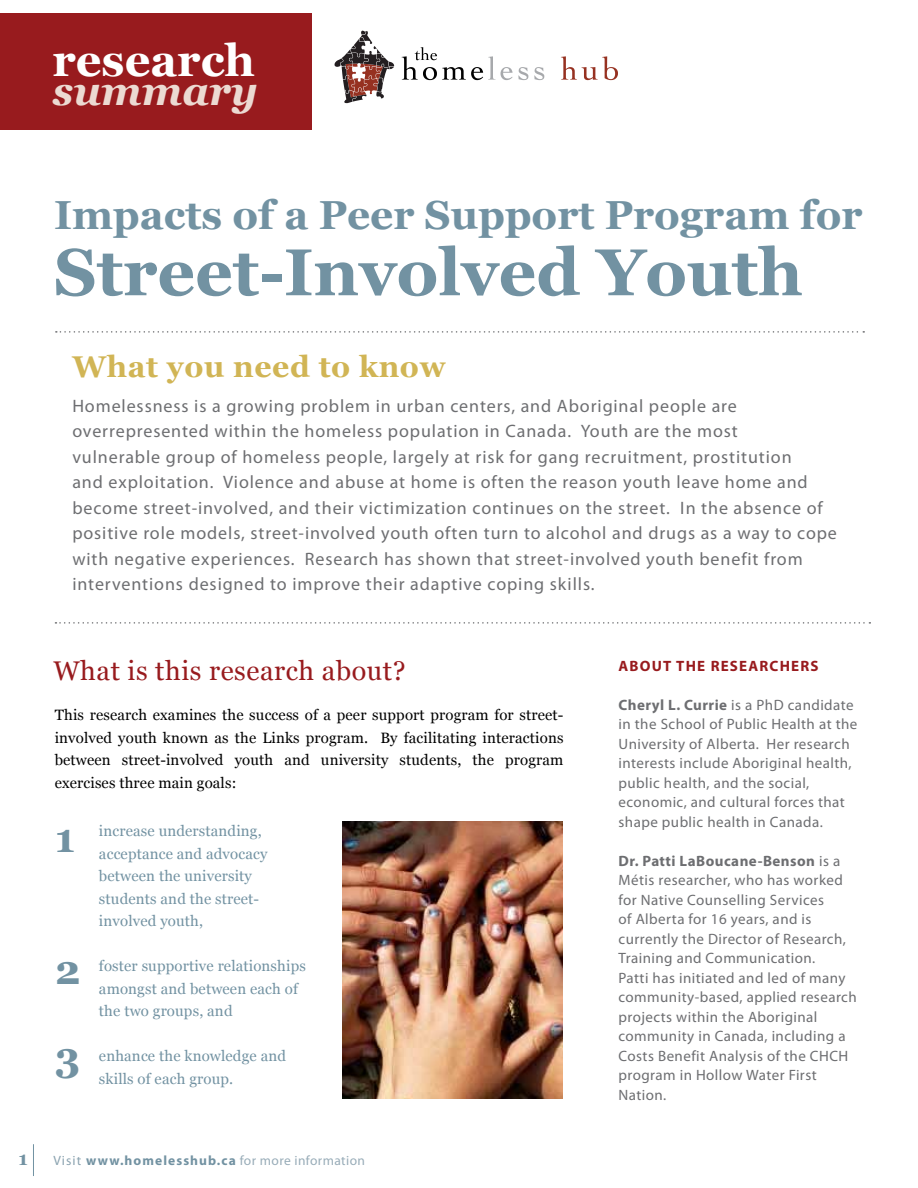
<style>
.page{position:relative;width:918px;height:1188px;background:#fff}
.page>*{position:absolute;margin:0;border:0;box-sizing:border-box;transform-origin:0 0}
.t1{font:700 66px "Georgia";color:#7292a2}
.t2{font:700 45px "Georgia";color:#fff}
.t3{font:700 40.5px/87px "Georgia";color:#7292a2}
.t4{font:italic 700 40.5px "Georgia";color:#ecdad2}
.t5{font:700 30px "Georgia";letter-spacing:.02em;color:#d1b555}
.t6{font:27px "Georgia";color:#981b1e}
.t7{font:700 19.05px "Georgia";color:#7292a2}
.t8{font:18px/25.5px "Myriad Pro";letter-spacing:.05em;color:#6d6e71}
.t9{font:15px/19.5px "Myriad Pro";letter-spacing:.03em;color:#6d6e71}
.t10{font:15px/22.5px "Georgia";letter-spacing:.01em;color:#000;text-align:justify}
.t11{font:15px/22.5px "Georgia";letter-spacing:.01em;color:#7292a2}
.t12{font:700 15px "Myriad Pro";letter-spacing:.08em;color:#981b1e}
.t13{font:700 13.5px "Myriad Pro";letter-spacing:.08em;color:#7292a2}
.s1{font-weight:700}
.s2{font-weight:400;color:#8ba3b0}
.s3{font-weight:400;color:#98acb8}
</style>
<div class="page">
<div style="left:0;top:14px;width:312px;height:116px;background:#981b1e"></div>
<svg style="left:335px;top:31px;width:59px;height:72px"></svg>
<svg style="left:534px;top:67px;width:10px;height:13px"></svg>
<svg style="left:561px;top:56px;width:57px;height:24px"></svg>
<svg style="left:402px;top:47px;width:126px;height:33px"></svg>
<hr style="left:33px;top:1144px;width:1px;height:32px;background:#7292a2">
<svg style="left:56px;top:331px;width:808px;height:2px"></svg>
<svg style="left:55px;top:622px;width:815px;height:2px"></svg>
<img style="left:343px;top:821px;width:220px;height:278px">
<h2 class="t2" style="left:52px;top:31px;width:204px">research</h2>
<h3 class="t4" style="left:52px;top:65px;width:207px">summary</h3>
<h3 class="t3" style="left:54px;top:172px;width:810px">Impacts of a Peer Support Program for</h3>
<h1 class="t1" style="left:54px;top:230px;width:750px">Street-Involved Youth</h1>
<h3 class="t5" style="left:72px;top:347px;width:375px">What you need to know</h3>
<p class="t8" style="left:72px;top:392px;width:766px">Homelessness is a growing problem in urban centers, and Aboriginal people are overrepresented within the homeless population in Canada. Youth are the most<br>vulnerable group of homeless people, largely at risk for gang recruitment, prostitution<br>and exploitation. Violence and abuse at home is often the reason youth leave home and become street-involved, and their victimization continues on the street. In the absence of positive role models, street-involved youth often turn to alcohol and drugs as a way to cope with negative experiences. Research has shown that street-involved youth benefit from interventions designed to improve their adaptive coping skills.</p>
<p class="t7" style="left:19px;top:1146px;width:11px">1</p>
<h3 class="t6" style="left:53px;top:654px;width:354px">What is this research about?</h3>
<p class="t12" style="left:619px;top:656px;width:202px">ABOUT THE RESEARCHERS</p>
<p class="t9" style="left:619px;top:695px;width:240px"><span class="s1">Cheryl L. Currie</span> is a PhD candidate in the School of Public Health at the University of Alberta. Her research interests include Aboriginal health, public health, and the social, economic, and cultural forces that shape public health in Canada.</p>
<p class="t9" style="left:619px;top:851px;width:240px"><span class="s1">Dr. Patti LaBoucane-Benson</span> is a<br>Métis researcher, who has worked for Native Counselling Services<br>of Alberta for 16 years, and is currently the Director of Research,<br>Training and Communication.<br>Patti has initiated and led of many community-based, applied research projects within the Aboriginal community in Canada, including a<br>Costs Benefit Analysis of the CHCH program in Hollow Water First<br>Nation.</p>
<p class="t10" style="left:55px;top:704px;width:510px">This research examines the success of a peer support program for street&shy;involved youth known as the Links program. By facilitating interactions between street-involved youth and university students, the program exercises three main goals:</p>
<p class="t11" style="left:99px;top:820px;width:170px">increase understanding, acceptance and advocacy between the university students and the street&shy;involved youth,</p>
<p class="t11" style="left:99px;top:955px;width:208px">foster supportive relationships amongst and between each of the two groups, and</p>
<p class="t11" style="left:99px;top:1045px;width:189px">enhance the knowledge and skills of each group.</p>
<h3 class="t3" style="left:55px;top:794px;width:21px">1</h3>
<h3 class="t3" style="left:55px;top:926px;width:27px">2<br>3</h3>
<p class="t13" style="left:53px;top:1151px;width:313px"><span class="s2">Visit</span> www.homelesshub.ca <span class="s3">for more information</span></p>
</div>
